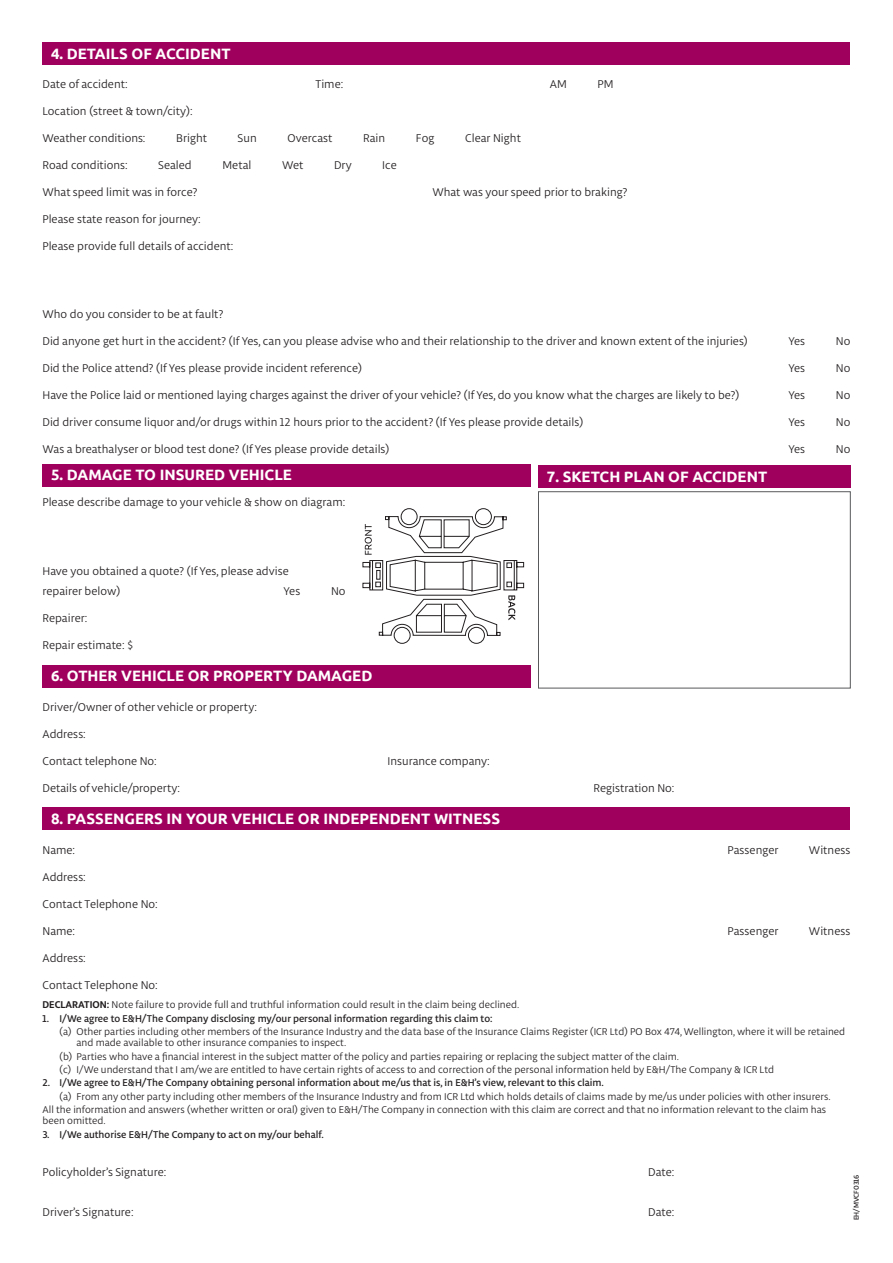
<style>
.page{position:relative;width:893px;height:1263px;background:#fff}
.page>*{position:absolute;margin:0;border:0;box-sizing:border-box;transform-origin:0 0}
.section_heading{font:700 15px "Ubuntu";color:#fff}
.body{font:12px/19.5px "Libertad";color:#231f20}
.body_hang_2{font:10.5px/11.2px "Libertad";color:#231f20}
.body_hang{font:10.5px/11.2px "Libertad";color:#231f20}
.body_hang-2{font:500 10.5px "Libertad";color:#231f20}
.body_hang-3{font:500 7.5px "Libertad";color:#231f20}
.s1{font-weight:700}
</style>
<div class="page">
<div style="left:43px;top:43px;width:807px;height:22px;background:#a0005d"></div>
<div style="left:43px;top:464px;width:807px;height:22px;background:#a0005d"></div>
<div style="left:43px;top:665px;width:807px;height:22px;background:#a0005d"></div>
<div style="left:43px;top:808px;width:807px;height:22px;background:#a0005d"></div>
<div style="left:531px;top:460px;width:319px;height:231px;background:#fff"></div>
<div style="left:538px;top:466px;width:312px;height:22px;background:#a0005d"></div>
<svg style="left:362px;top:508px;width:162px;height:136px"></svg>
<p class="section_heading" style="left:51px;top:44px;width:181px">4. DETAILS OF ACCIDENT</p>
<p class="body" style="left:43px;top:75px;width:87px">Date of accident:</p>
<p class="body" style="left:316px;top:75px;width:29px">Time:</p>
<p class="body" style="left:550px;top:75px;width:18px">AM</p>
<p class="body" style="left:597px;top:75px;width:17px">PM</p>
<p class="body" style="left:43px;top:102px;width:152px">Location (street &amp; town/city):</p>
<p class="body" style="left:43px;top:129px;width:104px">Weather conditions:</p>
<p class="body" style="left:176px;top:129px;width:33px">Bright</p>
<p class="body" style="left:238px;top:129px;width:21px">Sun</p>
<p class="body" style="left:288px;top:129px;width:47px">Overcast</p>
<p class="body" style="left:363px;top:129px;width:24px">Rain</p>
<p class="body" style="left:416px;top:129px;width:20px">Fog</p>
<p class="body" style="left:465px;top:129px;width:57px">Clear Night</p>
<p class="body" style="left:43px;top:156px;width:87px">Road conditions:</p>
<p class="body" style="left:158px;top:156px;width:35px">Sealed</p>
<p class="body" style="left:223px;top:156px;width:30px">Metal</p>
<p class="body" style="left:282px;top:156px;width:23px">Wet</p>
<p class="body" style="left:334px;top:156px;width:19px">Dry</p>
<p class="body" style="left:382px;top:156px;width:16px">Ice</p>
<p class="body" style="left:43px;top:183px;width:156px">What speed limit was in force?</p>
<p class="body" style="left:432px;top:183px;width:197px">What was your speed prior to braking?</p>
<p class="body" style="left:43px;top:210px;width:160px">Please state reason for journey:</p>
<p class="body" style="left:43px;top:237px;width:192px">Please provide full details of accident:</p>
<p class="body" style="left:43px;top:304px;width:182px">Who do you consider to be at fault?</p>
<p class="body" style="left:43px;top:331px;width:707px">Did anyone get hurt in the accident? (If Yes, can you please advise who and their relationship to the driver and known extent of the injuries)</p>
<p class="body" style="left:788px;top:331px;width:18px">Yes</p>
<p class="body" style="left:836px;top:331px;width:16px">No</p>
<p class="body" style="left:43px;top:358px;width:321px">Did the Police attend? (If Yes please provide incident reference)</p>
<p class="body" style="left:788px;top:358px;width:18px">Yes</p>
<p class="body" style="left:836px;top:358px;width:16px">No</p>
<p class="body" style="left:43px;top:385px;width:698px">Have the Police laid or mentioned laying charges against the driver of your vehicle? (If Yes, do you know what the charges are likely to be?)</p>
<p class="body" style="left:788px;top:385px;width:18px">Yes</p>
<p class="body" style="left:836px;top:385px;width:16px">No</p>
<p class="body" style="left:43px;top:412px;width:542px">Did driver consume liquor and/or drugs within 12 hours prior to the accident? (If Yes please provide details)</p>
<p class="body" style="left:788px;top:412px;width:18px">Yes</p>
<p class="body" style="left:836px;top:412px;width:16px">No</p>
<p class="body" style="left:43px;top:439px;width:348px">Was a breathalyser or blood test done? (If Yes please provide details)</p>
<p class="body" style="left:788px;top:439px;width:18px">Yes</p>
<p class="body" style="left:836px;top:439px;width:16px">No</p>
<p class="section_heading" style="left:51px;top:466px;width:242px">5. DAMAGE TO INSURED VEHICLE</p>
<p class="body" style="left:43px;top:492px;width:304px">Please describe damage to your vehicle &amp; show on diagram:</p>
<p class="section_heading" style="left:547px;top:467px;width:222px">7. SKETCH PLAN OF ACCIDENT</p>
<p class="body" style="left:43px;top:562px;width:248px">Have you obtained a quote? (If Yes, please advise repairer below)</p>
<p class="body" style="left:283px;top:581px;width:18px">Yes</p>
<p class="body" style="left:331px;top:581px;width:16px">No</p>
<p class="body" style="left:43px;top:608px;width:46px">Repairer:</p>
<p class="body" style="left:43px;top:635px;width:93px">Repair estimate: $</p>
<p class="section_heading" style="left:51px;top:666px;width:323px">6. OTHER VEHICLE OR PROPERTY DAMAGED</p>
<p class="body" style="left:43px;top:697px;width:216px">Driver/Owner of other vehicle or property:</p>
<p class="body" style="left:43px;top:724px;width:45px">Address:</p>
<p class="body" style="left:43px;top:751px;width:116px">Contact telephone No:</p>
<p class="body" style="left:387px;top:751px;width:104px">Insurance company:</p>
<p class="body" style="left:43px;top:778px;width:139px">Details of vehicle/property:</p>
<p class="body" style="left:593px;top:778px;width:82px">Registration No:</p>
<p class="section_heading" style="left:51px;top:809px;width:451px">8. PASSENGERS IN YOUR VEHICLE OR INDEPENDENT WITNESS</p>
<p class="body" style="left:43px;top:840px;width:34px">Name:</p>
<p class="body" style="left:727px;top:840px;width:53px">Passenger</p>
<p class="body" style="left:809px;top:840px;width:43px">Witness</p>
<p class="body" style="left:43px;top:867px;width:45px">Address:</p>
<p class="body" style="left:43px;top:894px;width:117px">Contact Telephone No:</p>
<p class="body" style="left:43px;top:921px;width:34px">Name:</p>
<p class="body" style="left:727px;top:921px;width:53px">Passenger</p>
<p class="body" style="left:809px;top:921px;width:43px">Witness</p>
<p class="body" style="left:43px;top:948px;width:45px">Address:</p>
<p class="body" style="left:43px;top:975px;width:117px">Contact Telephone No:</p>
<p class="body_hang" style="left:43px;top:999px;width:478px"><span class="s1">DECLARATION:</span> Note failure to provide full and truthful information could result in the claim being declined.</p>
<p class="body_hang-2" style="left:43px;top:1011px;width:452px">1. I/We agree to E&amp;H/The Company disclosing my/our personal information regarding this claim to:</p>
<p class="body_hang_2" style="left:77px;top:1026px;width:770px;text-indent:-17px">(a) Other parties including other members of the Insurance Industry and the data base of the Insurance Claims Register (ICR Ltd) PO Box 474, Wellington, where it will be retained and made available to other insurance companies to inspect.</p>
<p class="body_hang_2" style="left:60px;top:1050px;width:621px">(b) Parties who have a financial interest in the subject matter of the policy and parties repairing or replacing the subject matter of the claim.</p>
<p class="body_hang_2" style="left:60px;top:1064px;width:716px">(c) I/We understand that I am/we are entitled to have certain rights of access to and correction of the personal information held by E&amp;H/The Company &amp; ICR Ltd</p>
<p class="body_hang-2" style="left:43px;top:1076px;width:563px">2. I/We agree to E&amp;H/The Company obtaining personal information about me/us that is, in E&amp;H’s view, relevant to this claim.</p>
<p class="body_hang_2" style="left:60px;top:1090px;width:773px">(a) From any other party including other members of the Insurance Industry and from ICR Ltd which holds details of claims made by me/us under policies with other insurers.</p>
<p class="body_hang" style="left:43px;top:1104px;width:785px">All the information and answers (whether written or oral) given to E&amp;H/The Company in connection with this claim are correct and that no information relevant to the claim has been omitted.</p>
<p class="body_hang-2" style="left:43px;top:1128px;width:283px">3. I/We authorise E&amp;H/The Company to act on my/our behalf.</p>
<p class="body" style="left:43px;top:1162px;width:125px">Policyholder’s Signature:</p>
<p class="body" style="left:648px;top:1162px;width:28px">Date:</p>
<p class="body" style="left:43px;top:1202px;width:92px">Driver’s Signature:</p>
<p class="body" style="left:648px;top:1202px;width:28px">Date:</p>
<p class="body_hang-3" style="left:852px;top:1220px;width:48px;rotate:-90deg">EH/MVCF0316</p>
</div>
